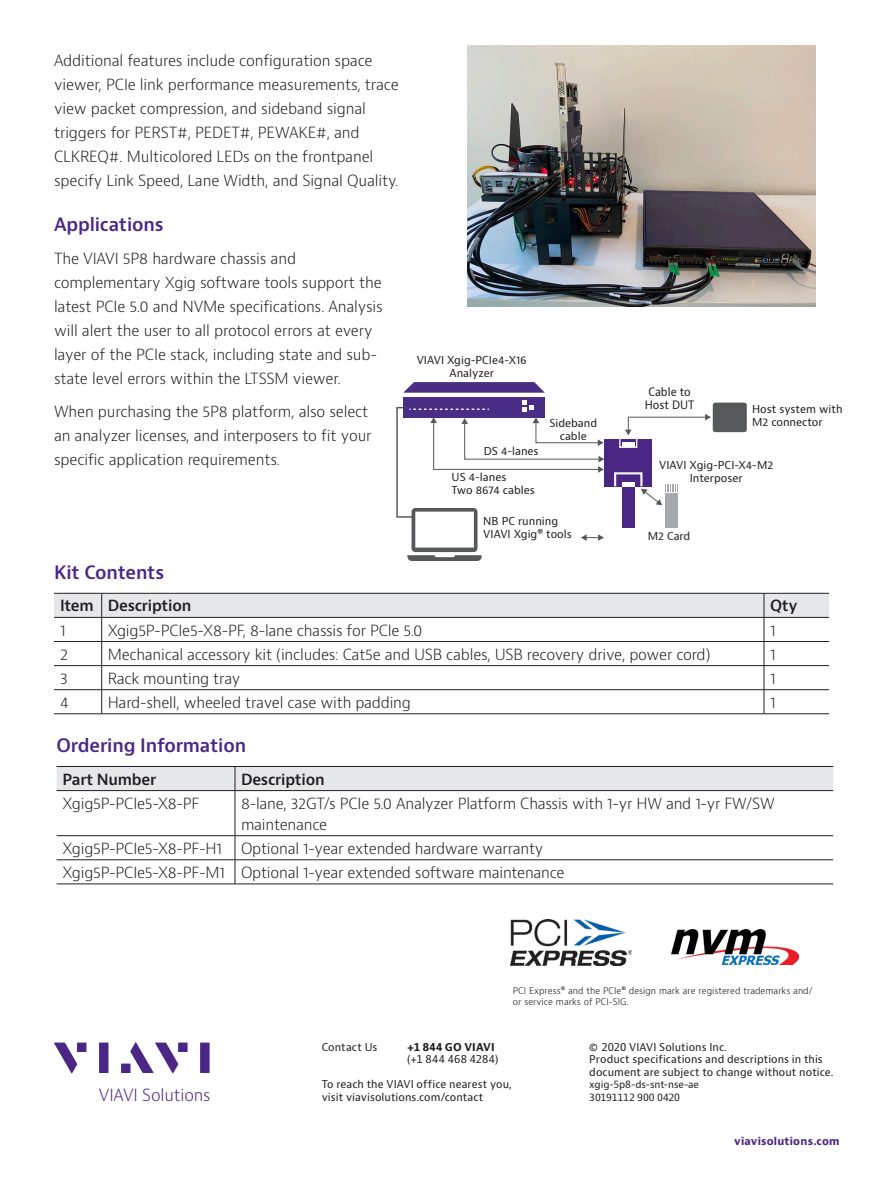
<style>
.page{position:relative;width:893px;height:1191px;background:#fff}
.page>*{position:absolute;margin:0;border:0;box-sizing:border-box;transform-origin:0 0}
.H2_Heading_Purple_12{font:600 18px "Bernino Sans";letter-spacing:-.01em;color:#4a2785}
.t1{font:300 16.35px "Bernino Sans";letter-spacing:-.01em;color:#4a2785}
.P_10_16{font:300 15px/24px "Bernino Sans";letter-spacing:-.01em;color:#231f20}
.Table_Copy{font:300 15px/21px "Bernino Sans";letter-spacing:-.015em;color:#231f20}
.TH{font:600 15px "Bernino Sans";letter-spacing:-.015em;color:#231f20}
.t2{font:11.4px/13.6px "Bernino Sans";color:#231f20;text-align:center;scale:.94 1}
.t3{font:10.65px/12.9px "Bernino Sans";color:#231f20}
.t4{font:10.5px/12.6px "Bernino Sans";letter-spacing:.01em;color:#231f20}
.t5{font:700 10.5px "Bernino Sans";letter-spacing:.02em;color:#4a2785}
.t6{font:700 10.5px "Bernino Sans";letter-spacing:.015em;color:#231f20}
.t7{font:9.75px/12.6px "Bernino Sans";letter-spacing:-.01em;color:#231f20}
.Notes_Footnotes{font:300 9px/10.8px "Bernino Sans";color:#110a0c}
</style>
<div class="page">
<svg style="left:54px;top:1042px;width:23px;height:31px"></svg>
<div style="left:77px;top:1042px;width:9px;height:10px;background:#4a2785"></div>
<div style="left:99px;top:1042px;width:9px;height:31px;background:#4a2785"></div>
<div style="left:178px;top:1042px;width:10px;height:10px;background:#4a2785"></div>
<div style="left:200px;top:1042px;width:10px;height:31px;background:#4a2785"></div>
<svg style="left:130px;top:1042px;width:48px;height:31px"></svg>
<div style="left:121px;top:1063px;width:10px;height:10px;background:#4a2785"></div>
<svg style="left:54px;top:593px;width:775px;height:120px"></svg>
<hr style="left:54px;top:713px;width:48px;height:1px;background:#231f20">
<hr style="left:102px;top:713px;width:662px;height:1px;background:#231f20">
<hr style="left:764px;top:713px;width:65px;height:1px;background:#231f20">
<div style="left:57px;top:766px;width:776px;height:24px;background:#e6e7e9"></div>
<hr style="left:57px;top:790px;width:178px;height:1px;background:#231f20">
<hr style="left:235px;top:790px;width:598px;height:1px;background:#231f20">
<hr style="left:235px;top:790px;width:1px;height:45px;background:#231f20">
<hr style="left:57px;top:835px;width:178px;height:1px;background:#231f20">
<hr style="left:235px;top:835px;width:598px;height:1px;background:#231f20">
<hr style="left:57px;top:859px;width:178px;height:1px;background:#231f20">
<hr style="left:235px;top:859px;width:598px;height:1px;background:#231f20">
<svg style="left:235px;top:836px;width:1px;height:47px"></svg>
<hr style="left:57px;top:883px;width:178px;height:1px;background:#231f20">
<hr style="left:235px;top:883px;width:598px;height:1px;background:#231f20">
<img style="left:468px;top:45px;width:347px;height:261px">
<svg style="left:403px;top:382px;width:142px;height:11px;background:#5e4593"></svg>
<div style="left:403px;top:397px;width:142px;height:20px;background:#4a2e86"></div>
<div style="left:713px;top:402px;width:34px;height:30px;background:#57585a;border-radius:3px"></div>
<div style="left:604px;top:439px;width:48px;height:48px;background:#4a2785"></div>
<div style="left:614px;top:472px;width:28px;height:15px;border:2px solid #fff"></div>
<div style="left:622px;top:487px;width:12px;height:40px;background:#4a2785"></div>
<hr style="left:622px;top:482px;width:12px;height:4px;background:#fff">
<div style="left:619px;top:438px;width:18px;height:10px;border:1px solid #fff"></div>
<hr style="left:622px;top:443px;width:12px;height:4px;background:#fff">
<svg style="left:641px;top:484px;width:37px;height:21px"></svg>
<hr style="left:665px;top:493px;width:13px;height:4px;background:#a8a9ad">
<div style="left:665px;top:497px;width:13px;height:30px;background:#a8a9ad"></div>
<svg style="left:625px;top:414px;width:86px;height:21px"></svg>
<svg style="left:396px;top:400px;width:208px;height:161px"></svg>
<img style="left:672px;top:929px;width:126px;height:35px">
<img style="left:510px;top:919px;width:122px;height:46px">
<p class="P_10_16" style="left:54px;top:49px;width:346px">Additional features include configuration space viewer, PCIe link performance measurements, trace view packet compression, and sideband signal triggers for PERST#, PEDET#, PEWAKE#, and CLKREQ#. Multicolored LEDs on the frontpanel specify Link Speed, Lane Width, and Signal Quality.</p>
<p class="H2_Heading_Purple_12" style="left:54px;top:213px;width:111px">Applications</p>
<p class="P_10_16" style="left:54px;top:247px;width:330px">The VIAVI 5P8 hardware chassis and complementary Xgig software tools support the latest PCIe 5.0 and NVMe specifications. Analysis will alert the user to all protocol errors at every layer of the PCIe stack, including state and sub&shy;state level errors within the LTSSM viewer.</p>
<p class="P_10_16" style="left:54px;top:399px;width:319px">When purchasing the 5P8 platform, also select an analyzer licenses, and interposers to fit your specific application requirements.</p>
<p class="t3" style="left:417px;top:354px;width:111px;text-align:center">VIAVI Xgig-PCIe4-X16<br>Analyzer</p>
<p class="t3" style="left:484px;top:445px;width:56px">DS 4-lanes</p>
<p class="t3" style="left:452px;top:471px;width:85px">US 4-lanes<br>Two 8674 cables</p>
<p class="t3" style="left:549px;top:416px;width:49px;text-align:center">Sideband cable</p>
<p class="t3" style="left:483px;top:515px;width:90px">NB PC running<br>VIAVI Xgig® tools</p>
<p class="t2" style="left:645px;top:385px;width:54px">Cable to<br>Host DUT</p>
<p class="t3" style="left:752px;top:403px;width:92px">Host system with<br>M2 connector</p>
<p class="t3" style="left:659px;top:459px;width:116px;text-align:center">VIAVI Xgig-PCI-X4-M2<br>Interposer</p>
<p class="t3" style="left:648px;top:530px;width:44px">M2 Card</p>
<p class="H2_Heading_Purple_12" style="left:54px;top:560px;width:112px">Kit Contents</p>
<p class="TH" style="left:60px;top:596px;width:35px">Item</p>
<p class="TH" style="left:108px;top:596px;width:85px">Description</p>
<p class="TH" style="left:770px;top:596px;width:29px">Qty</p>
<p class="Table_Copy" style="left:60px;top:620px;width:7px">1</p>
<p class="Table_Copy" style="left:108px;top:620px;width:316px">Xgig5P-PCIe5-X8-PF, 8-lane chassis for PCIe 5.0</p>
<p class="Table_Copy" style="left:770px;top:620px;width:7px">1</p>
<p class="Table_Copy" style="left:60px;top:644px;width:10px">2</p>
<p class="Table_Copy" style="left:108px;top:644px;width:604px">Mechanical accessory kit (includes: Cat5e and USB cables, USB recovery drive, power cord)</p>
<p class="Table_Copy" style="left:770px;top:644px;width:7px">1</p>
<p class="Table_Copy" style="left:60px;top:668px;width:9px">3</p>
<p class="Table_Copy" style="left:108px;top:668px;width:134px">Rack mounting tray</p>
<p class="Table_Copy" style="left:770px;top:668px;width:7px">1</p>
<p class="Table_Copy" style="left:60px;top:692px;width:10px">4</p>
<p class="Table_Copy" style="left:108px;top:692px;width:305px">Hard-shell, wheeled travel case with padding</p>
<p class="Table_Copy" style="left:770px;top:692px;width:7px">1</p>
<p class="H2_Heading_Purple_12" style="left:57px;top:733px;width:191px">Ordering Information</p>
<p class="TH" style="left:63px;top:769px;width:95px">Part Number</p>
<p class="TH" style="left:241px;top:769px;width:85px">Description</p>
<p class="Table_Copy" style="left:63px;top:793px;width:138px">Xgig5P-PCIe5-X8-PF</p>
<p class="Table_Copy" style="left:241px;top:793px;width:535px">8-lane, 32GT/s PCIe 5.0 Analyzer Platform Chassis with 1-yr HW and 1-yr FW/SW maintenance</p>
<p class="Table_Copy" style="left:63px;top:838px;width:161px">Xgig5P-PCIe5-X8-PF-H1</p>
<p class="Table_Copy" style="left:241px;top:838px;width:304px">Optional 1-year extended hardware warranty</p>
<p class="Table_Copy" style="left:63px;top:862px;width:164px">Xgig5P-PCIe5-X8-PF-M1</p>
<p class="Table_Copy" style="left:241px;top:862px;width:325px">Optional 1-year extended software maintenance</p>
<p class="t1" style="left:99px;top:1084px;width:113px">VIAVI Solutions</p>
<p class="Notes_Footnotes" style="left:513px;top:985px;width:301px">PCI Express® and the PCIe® design mark are registered trademarks and/ or service marks of PCI-SIG.</p>
<p class="t4" style="left:322px;top:1040px;width:57px">Contact Us</p>
<p class="t6" style="left:407px;top:1040px;width:89px">+1 844 GO VIAVI</p>
<p class="t4" style="left:407px;top:1053px;width:93px">(+1 844 468 4284)</p>
<p class="t4" style="left:322px;top:1078px;width:192px">To reach the VIAVI office nearest you, visit viavisolutions.com/contact</p>
<p class="t4" style="left:589px;top:1040px;width:246px">© 2020 VIAVI Solutions Inc.<br>Product specifications and descriptions in this document are subject to change without notice.</p>
<p class="t7" style="left:589px;top:1078px;width:111px">xgig-5p8-ds-snt-nse-ae<br>30191112 900 0420</p>
<p class="t5" style="left:734px;top:1134px;width:107px">viavisolutions.com</p>
</div>
